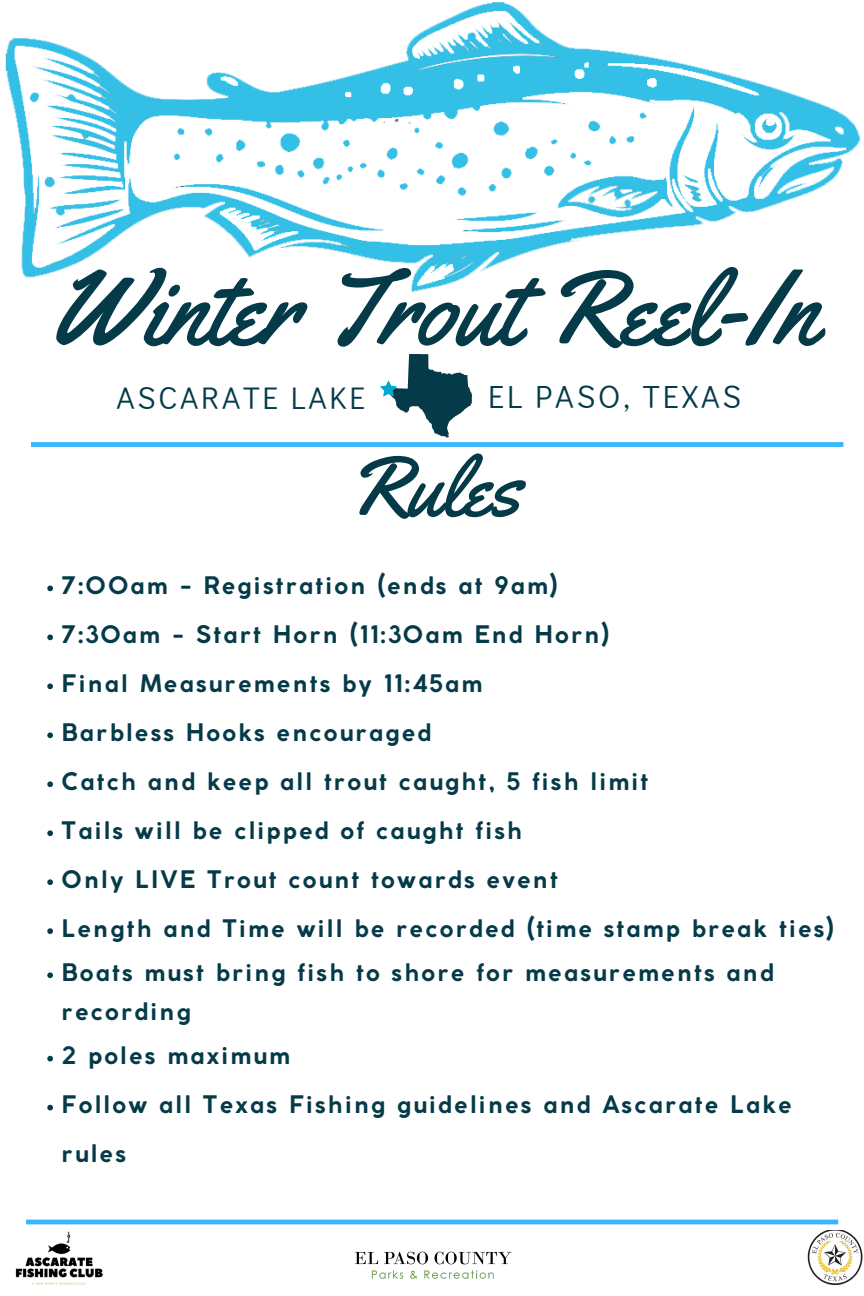
<style>
.page{position:relative;width:864px;height:1296px;background:#fff}
.page>*{position:absolute;margin:0;border:0;box-sizing:border-box;transform-origin:0 0}
.t1{font:105.4px "Yellowtail";color:#053a49}
.t2{font:84.75px "Yellowtail";color:#053a49}
.t3{font:31.95px "Didact Gothic";letter-spacing:.09em;color:#053a49}
.t4{font:31.2px "Didact Gothic";letter-spacing:.09em;color:#053a49}
.t5{font:700 23.9px/49px "Coco Gothic";letter-spacing:.09em;color:#053a49}
</style>
<div class="page">
<svg style="left:31px;top:442px;width:812px;height:5px"></svg>
<img style="left:354px;top:1251px;width:158px;height:28px">
<img style="left:807px;top:1230px;width:56px;height:55px">
<img style="left:15px;top:1231px;width:88px;height:54px">
<img style="left:5px;top:2px;width:856px;height:291px">
<img style="left:392px;top:355px;width:80px;height:82px">
<svg style="left:380px;top:381px;width:17px;height:16px"></svg>
<svg style="left:47px;top:586px;width:6px;height:5px"></svg>
<svg style="left:47px;top:635px;width:6px;height:5px"></svg>
<svg style="left:47px;top:683px;width:6px;height:6px"></svg>
<svg style="left:47px;top:732px;width:6px;height:6px"></svg>
<svg style="left:47px;top:781px;width:6px;height:6px"></svg>
<svg style="left:47px;top:830px;width:6px;height:6px"></svg>
<svg style="left:47px;top:879px;width:6px;height:6px"></svg>
<svg style="left:47px;top:928px;width:6px;height:6px"></svg>
<svg style="left:47px;top:972px;width:6px;height:6px"></svg>
<svg style="left:47px;top:1056px;width:6px;height:5px"></svg>
<svg style="left:47px;top:1105px;width:6px;height:5px"></svg>
<hr style="left:26px;top:1220px;width:812px;height:4px;background:#38b6ff">
<h1 class="t1" style="left:49px;top:242px;width:770px">Winter Trout Reel-In</h1>
<h3 class="t4" style="left:116px;top:376px;width:250px">ASCARATE LAKE</h3>
<h3 class="t3" style="left:488px;top:375px;width:255px">EL PASO, TEXAS</h3>
<h2 class="t2" style="left:345px;top:433px;width:177px">Rules</h2>
<p class="t5" style="left:62px;top:563px;width:774px">7:00am - Registration (ends at 9am)<br>7:30am - Start Horn (11:30am End Horn)<br>Final Measurements by 11:45am<br>Barbless Hooks encouraged<br>Catch and keep all trout caught, 5 fish limit<br>Tails will be clipped of caught fish<br>Only LIVE Trout count towards event<br>Length and Time will be recorded (time stamp break ties)</p>
<p class="t5" style="left:62px;top:955px;width:714px;line-height:39.2px">Boats must bring fish to shore for measurements and recording</p>
<p class="t5" style="left:62px;top:1033px;width:732px">2 poles maximum<br>Follow all Texas Fishing guidelines and Ascarate Lake rules</p>
</div>
